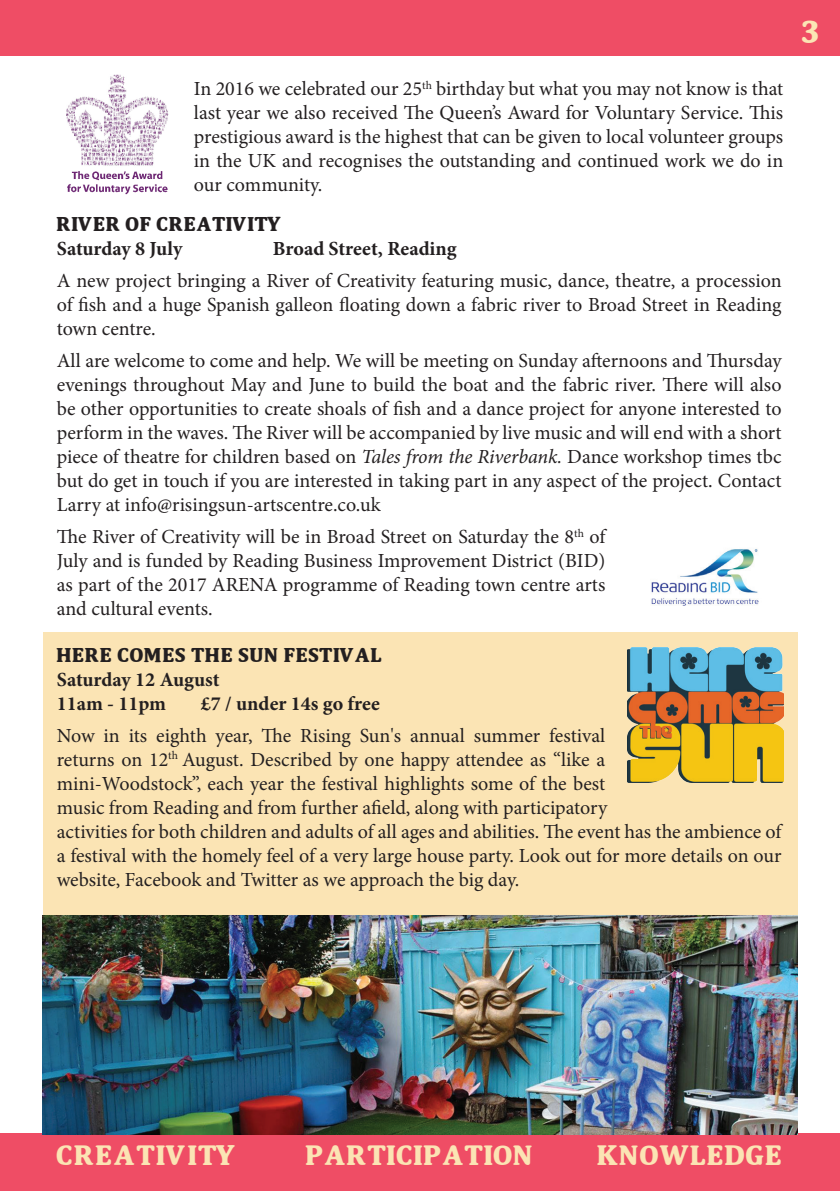
<style>
.page{position:relative;width:840px;height:1191px;background:#fff}
.page>*{position:absolute;margin:0;border:0;box-sizing:border-box;transform-origin:0 0}
.t1{font:32px "Wear";color:#fbe4b4}
.t2{font:28px "Wear";color:#fbe4b4}
.t3{font:28px "Wear";letter-spacing:.02em;color:#fbe4b4}
.t4{font:20px/24px "Minion Pro";color:#231f20;text-align:justify}
.t5{font:700 20px/24px "Minion Pro";color:#231f20}
.t6{font:20px "Wear";color:#231f20}
.s1{font-style:italic}
</style>
<div class="page">
<div style="left:0;top:1133px;width:839px;height:58px;background:#ef4d65"></div>
<div style="left:43px;top:632px;width:754px;height:501px;background:#fbe4b4"></div>
<div style="left:0;top:0;width:839px;height:56px;background:#ef4d65"></div>
<img style="left:43px;top:916px;width:754px;height:218px">
<img style="left:627px;top:647px;width:155px;height:135px">
<img style="left:651px;top:549px;width:108px;height:57px">
<img style="left:66px;top:74px;width:103px;height:121px">
<p class="t4" style="left:194px;top:77px;width:590px">In 2016 we celebrated our 25<sup>th</sup> birthday but what you may not know is that last year we also received The Queen’s Award for Voluntary Service. This prestigious award is the highest that can be given to local volunteer groups in the UK and recognises the outstanding and continued work we do in our community.</p>
<p class="t6" style="left:57px;top:216px;width:226px">RIVER OF CREATIVITY</p>
<p class="t5" style="left:57px;top:236px;width:127px">Saturday 8 July</p>
<p class="t5" style="left:273px;top:236px;width:185px">Broad Street, Reading</p>
<p class="t4" style="left:57px;top:269px;width:726px">A new project bringing a River of Creativity featuring music, dance, theatre, a procession of fish and a huge Spanish galleon floating down a fabric river to Broad Street in Reading town centre.</p>
<p class="t4" style="left:57px;top:349px;width:726px">All are welcome to come and help. We will be meeting on Sunday afternoons and Thursday evenings throughout May and June to build the boat and the fabric river. There will also be other opportunities to create shoals of fish and a dance project for anyone interested to perform in the waves. The River will be accompanied by live music and will end with a short piece of theatre for children based on <span class="s1">Tales from the Riverbank.</span> Dance workshop times tbc but do get in touch if you are interested in taking part in any aspect of the project. Contact Larry at info@risingsun-artscentre.co.uk</p>
<p class="t4" style="left:57px;top:525px;width:550px">The River of Creativity will be in Broad Street on Saturday the 8<sup>th</sup> of July and is funded by Reading Business Improvement District (BID) as part of the 2017 ARENA programme of Reading town centre arts and cultural events.</p>
<p class="t6" style="left:57px;top:646px;width:327px">HERE COMES THE SUN FESTIVAL</p>
<p class="t5" style="left:57px;top:667px;width:164px">Saturday 12 August<br>11am - 11pm</p>
<p class="t5" style="left:201px;top:691px;width:180px">£7 / under 14s go free</p>
<p class="t4" style="left:57px;top:723px;width:726px;text-align:left">Now in its eighth year, The Rising Sun's annual summer festival<br>returns on 12<sup>th</sup> August. Described by one happy attendee as “like a<br>mini-Woodstock”, each year the festival highlights some of the best<br>music from Reading and from further afield, along with participatory<br>activities for both children and adults of all ages and abilities. The event has the ambience of a festival with the homely feel of a very large house party. Look out for more details on our website, Facebook and Twitter as we approach the big day.</p>
<h1 class="t1" style="left:801px;top:19px;width:19px">3</h1>
<h2 class="t3" style="left:57px;top:1143px;width:181px">CREATIVITY</h2>
<h2 class="t2" style="left:305px;top:1143px;width:230px">PARTICIPATION</h2>
<h2 class="t2" style="left:597px;top:1143px;width:187px">KNOWLEDGE</h2>
</div>
